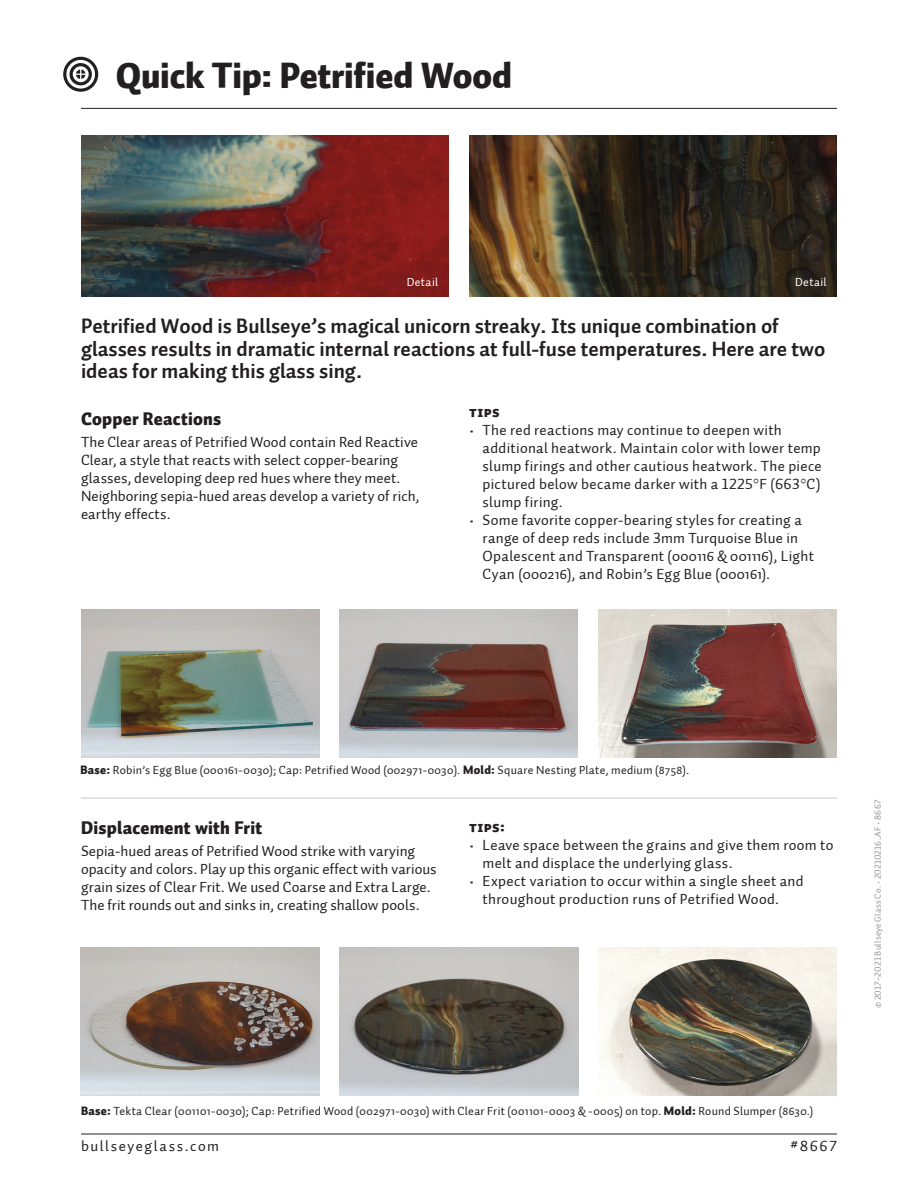
<style>
.page{position:relative;width:918px;height:1188px;background:#fff}
.page>*{position:absolute;margin:0;border:0;box-sizing:border-box;transform-origin:0 0}
.t1{font:36px "Auto 1 Black LF";letter-spacing:-.005em;color:#231f20}
.t2{font:21px/22.5px "Auto 1 Bold LF";color:#231f20}
.Subhead{font:18px "Auto 1 Black LF";letter-spacing:.015em;color:#231f20}
.Copy{font:15px/18px "Auto 1 Regular LF";letter-spacing:.015em;color:#231f20}
.Copy-2{font:15px "Auto 1 Regular LF";letter-spacing:.105em;color:#231f20}
.t3{font:15px "Auto 1 Black Sm Cp";letter-spacing:.03em;color:#231f20}
.Caption_Style{font:12px "Auto 1 Regular LF";letter-spacing:.02em;color:#231f20}
.t4{font:12px "Auto 1 Regular LF";letter-spacing:.03em;color:#fff}
.t5{font:9px "Auto 1 Regular LF";letter-spacing:.02em;color:#939598}
.s1{font-family:"Auto 1"}
.s2{font-family:"Auto 1 Black LF"}
</style>
<div class="page">
<img style="left:81px;top:135px;width:368px;height:162px">
<img style="left:469px;top:135px;width:368px;height:162px">
<hr style="left:81px;top:1134px;width:756px;height:1px;background:#231f20">
<hr style="left:81px;top:108px;width:756px;height:1px;background:#231f20">
<svg style="left:63px;top:57px;width:35px;height:35px"></svg>
<hr style="left:81px;top:798px;width:756px;height:1px;background:#c7c8ca">
<img style="left:81px;top:609px;width:239px;height:149px">
<img style="left:80px;top:947px;width:240px;height:149px">
<img style="left:339px;top:609px;width:239px;height:149px">
<img style="left:340px;top:947px;width:239px;height:149px">
<img style="left:598px;top:609px;width:239px;height:149px">
<img style="left:598px;top:947px;width:239px;height:149px">
<p class="t1" style="left:116px;top:52px;width:398px">Quick Tip: Petrified Wood</p>
<p class="t4" style="left:407px;top:274px;width:33px">Detail</p>
<p class="t4" style="left:795px;top:274px;width:33px">Detail</p>
<p class="t2" style="left:81px;top:316px;width:746px">Petrified Wood is Bullseye’s magical unicorn streaky. Its unique combination of glasses results in dramatic internal reactions at full-fuse temperatures. Here are two ideas for making this glass sing.</p>
<p class="Subhead" style="left:81px;top:407px;width:142px">Copper Reactions</p>
<p class="Copy" style="left:81px;top:433px;width:340px">The Clear areas of Petrified Wood contain Red Reactive Clear, a style that reacts with select copper-bearing glasses, developing deep red hues where they meet.<br>Neighboring sepia-hued areas develop a variety of rich, earthy effects.</p>
<p class="t3" style="left:469px;top:403px;width:32px">TIPS</p>
<p class="Copy" style="left:483px;top:421px;width:341px;text-indent:-14px">• The red reactions may continue to deepen with additional heatwork. Maintain color with lower temp slump firings and other cautious heatwork. The piece pictured below became darker with a 1225°F (663°C) slump firing.</p>
<p class="Copy" style="left:483px;top:511px;width:333px;text-indent:-14px">• Some favorite copper-bearing styles for creating a range of deep reds include 3mm Turquoise Blue in Opalescent and Transparent (<span class="s1">000116 &amp; 001116</span>), Light Cyan (<span class="s1">000216</span>), and Robin’s Egg Blue (<span class="s1">000161</span>).</p>
<p class="Caption_Style" style="left:80px;top:762px;width:610px"><span class="s2">Base:</span> Robin’s Egg Blue (<span class="s1">000161-0030</span>); Cap: Petrified Wood (<span class="s1">002971-0030</span>). <span class="s2">Mold:</span> Square Nesting Plate, medium (<span class="s1">8758</span>).</p>
<p class="Subhead" style="left:81px;top:816px;width:183px">Displacement with Frit</p>
<p class="Copy" style="left:81px;top:842px;width:357px">Sepia-hued areas of Petrified Wood strike with varying opacity and colors. Play up this organic effect with various grain sizes of Clear Frit. We used Coarse and Extra Large.<br>The frit rounds out and sinks in, creating shallow pools.</p>
<p class="t3" style="left:469px;top:818px;width:37px">TIPS:</p>
<p class="Copy" style="left:483px;top:836px;width:352px;text-indent:-14px">• Leave space between the grains and give them room to melt and displace the underlying glass.</p>
<p class="Copy" style="left:483px;top:872px;width:323px;text-indent:-14px">• Expect variation to occur within a single sheet and throughout production runs of Petrified Wood.</p>
<p class="t5" style="left:872px;top:1008px;width:210px;rotate:-90deg">© 2017–2021 Bullseye Glass Co. • 20210216_AF • 8667</p>
<p class="Caption_Style" style="left:81px;top:1103px;width:734px"><span class="s2">Base:</span> Tekta Clear (<span class="s1">001101-0030</span>); Cap: Petrified Wood (<span class="s1">002971-0030</span>) with Clear Frit (<span class="s1">001101-0003 &amp; -0005</span>) on top. <span class="s2">Mold:</span> Round Slumper (<span class="s1">8630</span>.)</p>
<p class="Copy-2" style="left:81px;top:1137px;width:140px">bullseyeglass.com</p>
<p class="Copy" style="left:790px;top:1138px;width:48px">#8667</p>
</div>
